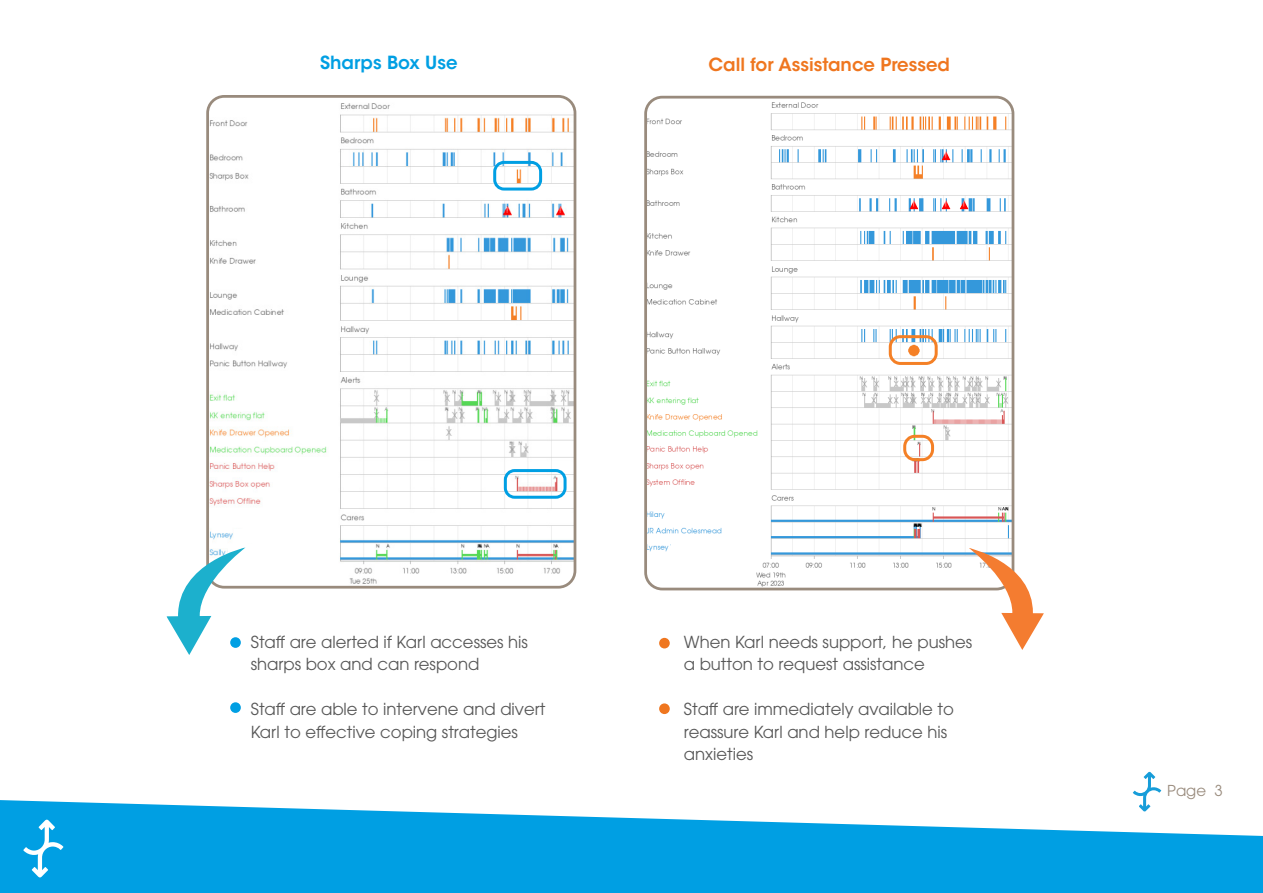
<style>
.page{position:relative;width:1263px;height:893px;background:#fff}
.page>*{position:absolute;margin:0;border:0;box-sizing:border-box;transform-origin:0 0}
.t1{font:600 18px "ITC Avant Garde Std";color:#ef761f}
.t2{font:600 18px "ITC Avant Garde Std";color:#009fe3}
.t3{font:16.5px/22.5px "ITC Avant Garde Pro";color:#575757}
.t4{font:15px "ITC Avant Garde Pro";color:#998b7d}
</style>
<div class="page">
<svg style="left:0;top:800px;width:1263px;height:93px;fill:#009fe3"></svg>
<svg style="left:23px;top:819px;width:40px;height:59px"></svg>
<img style="left:648px;top:98px;width:365px;height:491px">
<div style="left:644px;top:96px;width:370px;height:494px;border:3px solid #998b7d;border-radius:17px"></div>
<img style="left:210px;top:103px;width:365px;height:482px">
<div style="left:206px;top:95px;width:370px;height:494px;border:3px solid #998b7d;border-radius:17px"></div>
<div style="left:493px;top:161px;width:49px;height:30px;border:3px solid #009fe3;border-radius:9px"></div>
<div style="left:504px;top:469px;width:62px;height:30px;border:3px solid #009fe3;border-radius:9px"></div>
<div style="left:230px;top:702px;width:11px;height:11px;background:#009fe3;border-radius:50%"></div>
<div style="left:659px;top:638px;width:11px;height:10px;background:#ef761f;border-radius:50%"></div>
<div style="left:659px;top:703px;width:11px;height:11px;background:#ef761f;border-radius:50%"></div>
<svg style="left:969px;top:548px;width:75px;height:102px"></svg>
<div style="left:889px;top:335px;width:49px;height:30px;border:3px solid #f48026;border-radius:10px"></div>
<div style="left:903px;top:435px;width:31px;height:26px;border:3px solid #f48026;border-radius:10px"></div>
<svg style="left:1132px;top:772px;width:30px;height:44px"></svg>
<div style="left:1125px;top:798px;width:13px;height:23px;background:#fff"></div>
<div style="left:235px;top:529px;width:28px;height:14px;background:#fff"></div>
<div style="left:228px;top:547px;width:28px;height:13px;background:#fff"></div>
<svg style="left:166px;top:547px;width:80px;height:108px"></svg>
<div style="left:666px;top:508px;width:34px;height:13px;background:#fff"></div>
<div style="left:671px;top:541px;width:28px;height:13px;background:#fff"></div>
<p class="t2" style="left:320px;top:51px;width:139px">Sharps Box Use</p>
<p class="t1" style="left:708px;top:53px;width:243px">Call for Assistance Pressed</p>
<p class="t3" style="left:251px;top:630px;width:279px">Staff are alerted if Karl accesses his sharps box and can respond</p>
<p class="t3" style="left:251px;top:697px;width:296px">Staff are able to intervene and divert<br>Karl to effective coping strategies</p>
<p class="t3" style="left:684px;top:630px;width:290px">When Karl needs support, he pushes a button to request assistance</p>
<p class="t3" style="left:684px;top:698px;width:272px">Staff are immediately available to reassure Karl and help reduce his anxieties</p>
<p class="t4" style="left:1167px;top:781px;width:57px">Page 3</p>
</div>
